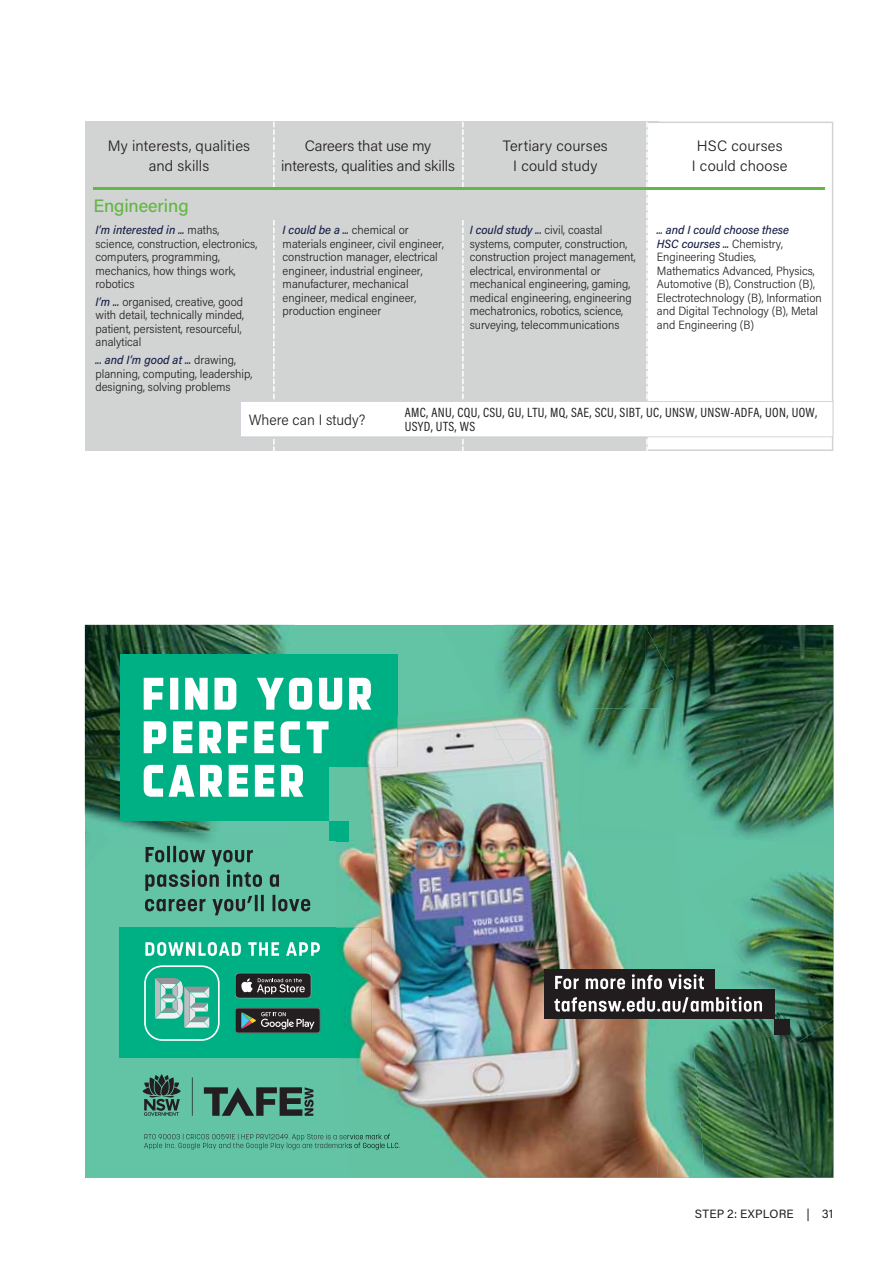
<style>
.page{position:relative;width:893px;height:1263px;background:#fff}
.page>*{position:absolute;margin:0;border:0;box-sizing:border-box;transform-origin:0 0}
.t1{font:500 18px "Acumin Pro";letter-spacing:-.01em;color:#63b746}
.t2{font:300 15px/19.5px "Acumin Pro";letter-spacing:.005em;color:#231f20;text-align:center}
.t3{font:300 15px "Acumin Pro Semi Cond";color:#231f20}
.t4{font:13.5px "Acumin Pro Cond";letter-spacing:.025em;color:#231f20}
.t5{font:300 12px/13.5px "Acumin Pro Semi Cond";color:#231f20}
.t6{font:12px "Acumin Pro";letter-spacing:.02em;color:#231f20}
.s1{font-weight:500;font-style:italic;color:#151e47}
</style>
<div class="page">
<div style="left:85px;top:122px;width:573px;height:329px;background:#d2d3d3"></div>
<div style="left:85px;top:625px;width:748px;height:553px;background:#62c3a5"></div>
<div style="left:119px;top:928px;width:253px;height:130px;background:#00b085"></div>
<img style="left:705px;top:1018px;width:128px;height:160px">
<img style="left:645px;top:625px;width:188px;height:214px">
<img style="left:85px;top:625px;width:201px;height:208px">
<img style="left:85px;top:815px;width:19px;height:18px">
<img style="left:737px;top:970px;width:9px;height:16px">
<img style="left:779px;top:1018px;width:54px;height:26px">
<img style="left:778px;top:806px;width:55px;height:33px">
<img style="left:735px;top:872px;width:98px;height:96px">
<img style="left:744px;top:965px;width:31px;height:3px">
<img style="left:746px;top:968px;width:87px;height:50px">
<img style="left:496px;top:625px;width:94px;height:83px">
<img style="left:645px;top:626px;width:28px;height:69px">
<img style="left:590px;top:625px;width:55px;height:83px">
<svg style="left:204px;top:1087px;width:109px;height:29px"></svg>
<svg style="left:192px;top:1077px;width:1px;height:39px"></svg>
<svg style="left:143px;top:1074px;width:38px;height:42px"></svg>
<svg style="left:144px;top:1134px;width:192px;height:16px"></svg>
<div style="left:120px;top:654px;width:209px;height:167px;background:#00b085"></div>
<div style="left:256px;top:654px;width:141px;height:113px;background:#00b085"></div>
<div style="left:329px;top:821px;width:19px;height:20px;background:#00b085"></div>
<svg style="left:144px;top:765px;width:159px;height:32px"></svg>
<svg style="left:144px;top:721px;width:184px;height:32px"></svg>
<svg style="left:144px;top:678px;width:227px;height:32px"></svg>
<img style="left:336px;top:708px;width:226px;height:261px">
<img style="left:562px;top:849px;width:60px;height:329px">
<img style="left:622px;top:799px;width:64px;height:379px">
<img style="left:336px;top:969px;width:268px;height:209px">
<img style="left:336px;top:928px;width:36px;height:130px">
<img style="left:657px;top:959px;width:29px;height:219px">
<img style="left:669px;top:968px;width:36px;height:210px">
<img style="left:622px;top:740px;width:54px;height:100px">
<img style="left:582px;top:708px;width:93px;height:125px">
<img style="left:582px;top:730px;width:6px;height:10px">
<img style="left:588px;top:708px;width:57px;height:32px">
<img style="left:485px;top:708px;width:75px;height:56px">
<img style="left:494px;top:708px;width:85px;height:32px">
<img style="left:579px;top:708px;width:11px;height:22px">
<img style="left:589px;top:708px;width:30px;height:16px">
<img style="left:347px;top:1143px;width:53px;height:7px">
<img style="left:346px;top:1134px;width:44px;height:5px">
<img style="left:336px;top:716px;width:61px;height:51px">
<img style="left:336px;top:821px;width:12px;height:20px">
<svg style="left:145px;top:846px;width:165px;height:69px"></svg>
<div style="left:544px;top:969px;width:171px;height:30px;background:#211d1e"></div>
<div style="left:544px;top:989px;width:230px;height:30px;background:#211d1e"></div>
<div style="left:774px;top:1019px;width:16px;height:16px;background:#211d1e"></div>
<svg style="left:554px;top:997px;width:208px;height:15px"></svg>
<svg style="left:555px;top:974px;width:149px;height:15px"></svg>
<svg style="left:144px;top:965px;width:76px;height:76px"></svg>
<svg style="left:235px;top:1008px;width:85px;height:25px;background:#424242"></svg>
<svg style="left:235px;top:973px;width:76px;height:25px;background:#494748"></svg>
<svg style="left:145px;top:942px;width:175px;height:14px"></svg>
<hr style="left:93px;top:187px;width:732px;height:3px;background:#63b746">
<svg style="left:241px;top:122px;width:592px;height:329px"></svg>
<p class="t2" style="left:108px;top:137px;width:144px">My interests, qualities and skills</p>
<p class="t2" style="left:281px;top:137px;width:175px">Careers that use my interests, qualities and skills</p>
<p class="t2" style="left:503px;top:137px;width:106px">Tertiary courses<br>I could study</p>
<p class="t2" style="left:692px;top:137px;width:97px">HSC courses<br>I could choose</p>
<h1 class="t1" style="left:93px;top:198px;width:97px">Engineering</h1>
<p class="t5" style="left:95px;top:224px;width:163px"><span class="s1">I’m interested in ...</span> maths, science, construction, electronics, computers, programming, mechanics, how things work, robotics</p>
<p class="t5" style="left:95px;top:296px;width:150px"><span class="s1">I’m ...</span> organised, creative, good with detail, technically minded, patient, persistent, resourceful, analytical</p>
<p class="t5" style="left:95px;top:354px;width:158px"><span class="s1">... and I’m good at ...</span> drawing, planning, computing, leadership, designing, solving problems</p>
<p class="t5" style="left:283px;top:224px;width:163px"><span class="s1">I could be a ...</span> chemical or materials engineer, civil engineer, construction manager, electrical engineer, industrial engineer, manufacturer, mechanical engineer, medical engineer, production engineer</p>
<p class="t5" style="left:470px;top:224px;width:167px"><span class="s1">I could study ...</span> civil, coastal systems, computer, construction, construction project management, electrical, environmental or mechanical engineering, gaming, medical engineering, engineering mechatronics, robotics, science, surveying, telecommunications</p>
<p class="t5" style="left:657px;top:224px;width:167px"><span class="s1">... and I could choose these<br>HSC courses ...</span> Chemistry,<br>Engineering Studies,<br>Mathematics Advanced, Physics,<br>Automotive (B), Construction (B),<br>Electrotechnology (B), Information and Digital Technology (B), Metal and Engineering (B)</p>
<p class="t4" style="left:405px;top:405px;width:414px">AMC, ANU, CQU, CSU, GU, LTU, MQ, SAE, SCU, SIBT, UC, UNSW, UNSW-ADFA, UON, UOW,</p>
<p class="t3" style="left:249px;top:413px;width:118px">Where can I study?</p>
<p class="t4" style="left:405px;top:418px;width:72px">USYD, UTS, WS</p>
<p class="t6" style="left:695px;top:1209px;width:140px">STEP 2: EXPLORE | 31</p>
</div>
